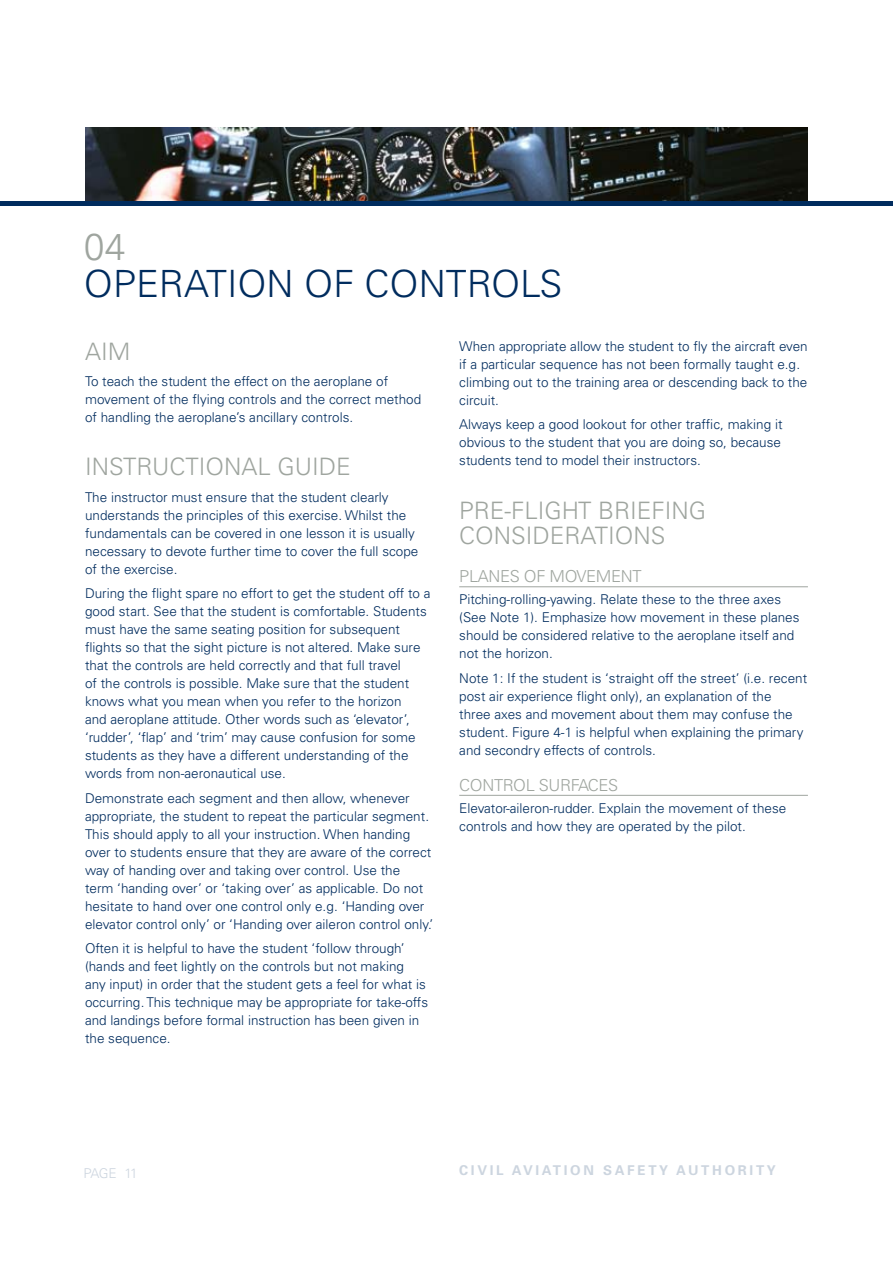
<style>
.page{position:relative;width:893px;height:1263px;background:#fff}
.page>*{position:absolute;margin:0;border:0;box-sizing:border-box;transform-origin:0 0}
.t1{font:300 37.5px "Univers";color:#002c5e}
.t2{font:300 37.5px "Univers";color:#9fa59f}
.t3{font:300 24px/25.5px "Univers";color:#9fa59f}
.t4{font:300 16.5px "Univers";letter-spacing:-.02em;color:#9fa59f}
.t5{font:300 13.5px/18px "Univers";color:#002c5e}
.t6{font:700 13.5px "Univers";letter-spacing:.2em;color:#ccd5df}
.t7{font:300 13.5px "Univers";letter-spacing:-.065em;color:#ccd5df}
</style>
<div class="page">
<hr style="left:0;top:202px;width:893px;height:4px;background:#002c5e">
<hr style="left:459px;top:586px;width:349px;height:1px;background:#9fa59f">
<hr style="left:459px;top:795px;width:349px;height:1px;background:#9fa59f">
<img style="left:85px;top:128px;width:723px;height:73px">
<h1 class="t2" style="left:84px;top:224px;width:43px">04</h1>
<h1 class="t1" style="left:84px;top:262px;width:480px">OPERATION OF CONTROLS</h1>
<h2 class="t3" style="left:85px;top:338px;width:47px">AIM</h2>
<p class="t5" style="left:85px;top:372px;width:338px">To teach the student the effect on the aeroplane of movement of the flying controls and the correct method of handling the aeroplane’s ancillary controls.</p>
<h2 class="t3" style="left:85px;top:453px;width:267px">INSTRUCTIONAL GUIDE</h2>
<p class="t5" style="left:85px;top:488px;width:335px">The instructor must ensure that the student clearly understands the principles of this exercise. Whilst the fundamentals can be covered in one lesson it is usually necessary to devote further time to cover the full scope of the exercise.</p>
<p class="t5" style="left:85px;top:584px;width:347px">During the flight spare no effort to get the student off to a good start. See that the student is comfortable. Students must have the same seating position for subsequent<br>fl ights so that the sight picture is not altered. Make sure that the controls are held correctly and that full travel<br>of the controls is possible. Make sure that the student knows what you mean when you refer to the horizon<br>and aeroplane attitude. Other words such as ‘elevator’, ‘rudder’, ‘flap’ and ‘trim’ may cause confusion for some students as they have a different understanding of the words from non-aeronautical use.</p>
<p class="t5" style="left:85px;top:788px;width:350px">Demonstrate each segment and then allow, whenever appropriate, the student to repeat the particular segment.<br>This should apply to all your instruction. When handing over to students ensure that they are aware of the correct way of handing over and taking over control. Use the<br>term ‘handing over’ or ‘taking over’ as applicable. Do not hesitate to hand over one control only e.g. ‘Handing over elevator control only’ or ‘Handing over aileron control only.’</p>
<p class="t5" style="left:85px;top:939px;width:345px">Often it is helpful to have the student ‘follow through’ (hands and feet lightly on the controls but not making any input) in order that the student gets a feel for what is occurring. This technique may be appropriate for take-offs and landings before formal instruction has been given in the sequence.</p>
<p class="t5" style="left:459px;top:337px;width:350px">When appropriate allow the student to fly the aircraft even if a particular sequence has not been formally taught e.g. climbing out to the training area or descending back to the circuit.</p>
<p class="t5" style="left:459px;top:415px;width:325px;text-align:justify">Always keep a good lookout for other traffic, making it obvious to the student that you are doing so, because students tend to model their instructors.</p>
<h2 class="t3" style="left:459px;top:497px;width:248px">PRE-FLIGHT BRIEFING<br>CONSIDERATIONS</h2>
<p class="t4" style="left:459px;top:566px;width:184px">PLANES OF MOVEMENT</p>
<p class="t5" style="left:459px;top:590px;width:342px">Pitching-rolling-yawing. Relate these to the three axes (See Note 1). Emphasize how movement in these planes should be considered relative to the aeroplane itself and not the horizon.</p>
<p class="t5" style="left:459px;top:669px;width:349px">Note 1: If the student is ‘straight off the street’ (i.e. recent post air experience flight only), an explanation of the<br>three axes and movement about them may confuse the student. Figure 4-1 is helpful when explaining the primary and secondry effects of controls.</p>
<p class="t4" style="left:459px;top:775px;width:161px">CONTROL SURFACES</p>
<p class="t5" style="left:459px;top:799px;width:329px">Elevator-aileron-rudder. Explain the movement of these controls and how they are operated by the pilot.</p>
<p class="t7" style="left:83px;top:1165px;width:56px">PAGE 11</p>
<p class="t6" style="left:459px;top:1162px;width:318px">CIVIL AVIATION SA FETY AUTHORITY</p>
</div>
